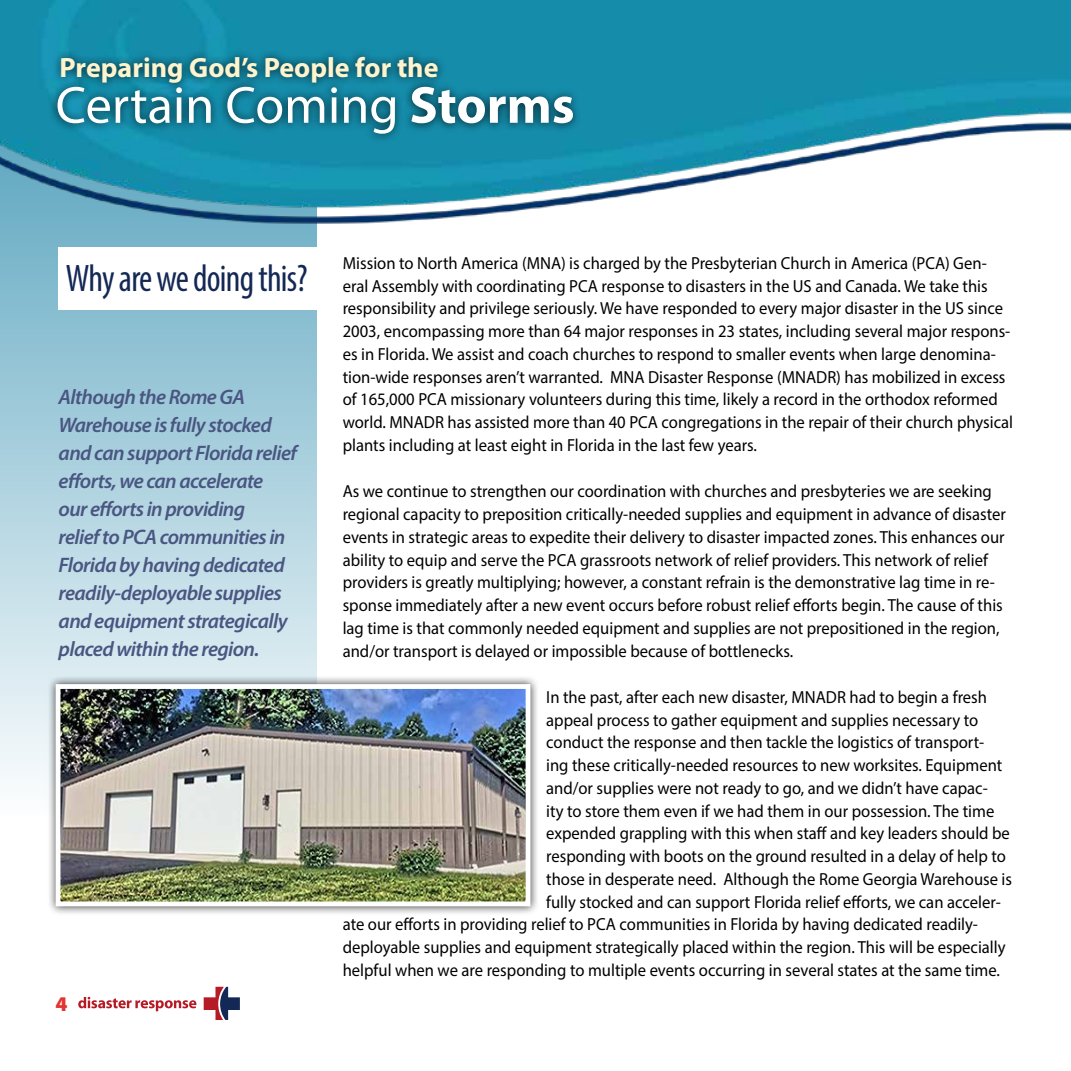
<style>
.page{position:relative;width:1071px;height:1071px;background:#fff}
.page>*{position:absolute;margin:0;border:0;box-sizing:border-box;transform-origin:0 0}
.t1{font:52.5px "Myriad Pro";color:#fff}
.t2{font:condensed 38.5px "Myriad Pro";letter-spacing:-.02em;color:#142856;scale:.94 1}
.t3{font:700 28px "Myriad Pro";color:#fdf4ce}
.t4{font:italic 600 21px/28px "Myriad Pro";letter-spacing:-.03em;color:#4a5682}
.t5{font:900 21px "Myriad Pro";color:#e33532}
.t6{font:17.5px/22.8px "Myriad Pro";color:#000;scale:.95 1}
.s1{font-weight:700}
</style>
<div class="page">
<svg style="left:0;top:229px;width:316px;height:549px;background:#afd3df"></svg>
<img style="left:0;top:0;width:1071px;height:229px">
<div style="left:48px;top:48px;width:534px;height:95px;background:#000;opacity:.75"></div>
<div style="left:47px;top:675px;width:493px;height:240px;background:#000;opacity:.75"></div>
<img style="left:62px;top:690px;width:462px;height:210px">
<div style="left:56px;top:684px;width:474px;height:222px;border:5px solid #fff"></div>
<div style="left:58px;top:247px;width:265px;height:63px;background:#fff"></div>
<svg style="left:78px;top:997px;width:118px;height:14px"></svg>
<svg style="left:204px;top:987px;width:36px;height:33px"></svg>
<h3 class="t3" style="left:60px;top:50px;width:380px">Preparing God’s People for the</h3>
<h1 class="t1" style="left:56px;top:73px;width:520px">Certain Coming <span class="s1">Storms</span></h1>
<h2 class="t2" style="left:66px;top:255px;width:259px">Why are we doing this?</h2>
<p class="t6" style="left:343px;top:251px;width:707px">Mission to North America (MNA) is charged by the Presbyterian Church in America (PCA) Gen&shy;eral Assembly with coordinating PCA response to disasters in the US and Canada. We take this responsibility and privilege seriously. We have responded to every major disaster in the US since 2003, encompassing more than 64 major responses in 23 states, including several major respons&shy;es in Florida. We assist and coach churches to respond to smaller events when large denomina&shy;tion-wide responses aren’t warranted. MNA Disaster Response (MNADR) has mobilized in excess of 165,000 PCA missionary volunteers during this time, likely a record in the orthodox reformed world. MNADR has assisted more than 40 PCA congregations in the repair of their church physical plants including at least eight in Florida in the last few years.</p>
<p class="t6" style="left:343px;top:480px;width:700px">As we continue to strengthen our coordination with churches and presbyteries we are seeking regional capacity to preposition critically-needed supplies and equipment in advance of disaster events in strategic areas to expedite their delivery to disaster impacted zones. This enhances our ability to equip and serve the PCA grassroots network of relief providers. This network of relief providers is greatly multiplying; however, a constant refrain is the demonstrative lag time in re&shy;sponse immediately after a new event occurs before robust relief efforts begin. The cause of this lag time is that commonly needed equipment and supplies are not prepositioned in the region, and/or transport is delayed or impossible because of bottlenecks.</p>
<p class="t6" style="left:546px;top:685px;width:466px">In the past, after each new disaster, MNADR had to begin a fresh</p>
<p class="t6" style="left:546px;top:708px;width:456px">appeal process to gather equipment and supplies necessary to</p>
<p class="t6" style="left:546px;top:731px;width:463px">conduct the response and then tackle the logistics of transport-</p>
<p class="t6" style="left:546px;top:754px;width:482px">ing these critically-needed resources to new worksites. Equipment</p>
<p class="t6" style="left:546px;top:776px;width:466px">and/or supplies were not ready to go, and we didn’t have capac-</p>
<p class="t6" style="left:546px;top:799px;width:473px">ity to store them even if we had them in our possession. The time</p>
<p class="t6" style="left:546px;top:822px;width:490px">expended grappling with this when staff and key leaders should be</p>
<p class="t6" style="left:546px;top:845px;width:485px">responding with boots on the ground resulted in a delay of help to</p>
<p class="t6" style="left:546px;top:867px;width:492px">those in desperate need. Although the Rome Georgia Warehouse is</p>
<p class="t6" style="left:546px;top:890px;width:480px">fully stocked and can support Florida relief efforts, we can acceler-</p>
<p class="t6" style="left:343px;top:913px;width:670px">ate our efforts in providing relief to PCA communities in Florida by having dedicated readily-</p>
<p class="t6" style="left:343px;top:936px;width:699px">deployable supplies and equipment strategically placed within the region. This will be especially</p>
<p class="t6" style="left:343px;top:958px;width:693px">helpful when we are responding to multiple events occurring in several states at the same time.</p>
<p class="t5" style="left:55px;top:989px;width:14px">4</p>
<p class="t4" style="left:59px;top:382px;width:240px">Although the Rome GA<br>Warehouse is fully stocked and can support Florida relief efforts, we can accelerate our efforts in providing<br>relief to PCA communities in<br>Florida by having dedicated readily-deployable supplies and equipment strategically placed within the region.</p>
</div>
